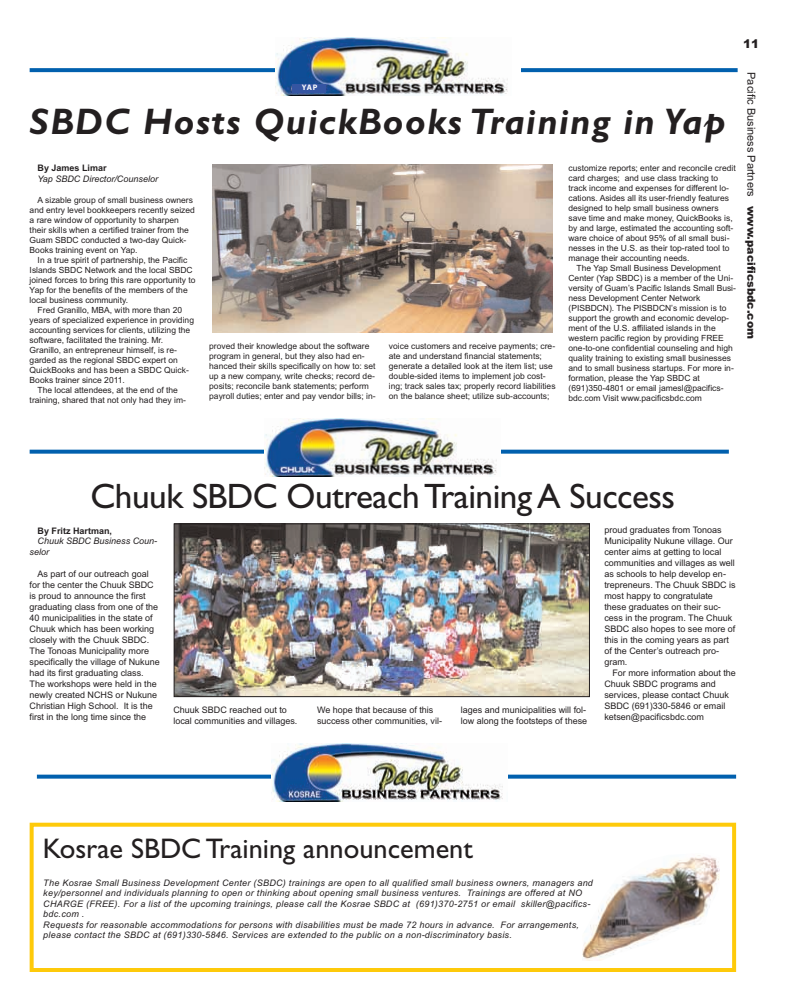
<style>
.page{position:relative;width:792px;height:1008px;background:#fff}
.page>*{position:absolute;margin:0;border:0;box-sizing:border-box;transform-origin:0 0}
.t1{font:italic 700 37px "Gill Sans";letter-spacing:.04em;color:#231f20}
.t2{font:35.3px "Gill Sans";letter-spacing:-.015em;color:#231f20}
.t3{font:28.4px "Gill Sans";color:#231f20}
.t4{font:900 12px "Arial";color:#231f20}
.t5{font:11px "Arial";color:#231f20}
.t6{font:9px/11px "Arial";color:#231f20}
.t7{font:italic 9px/10.5px "Arial";letter-spacing:.03em;color:#231f20}
.t8{font:italic 9px/11px "Arial";color:#231f20}
.t9{font:700 9px "Arial";color:#231f20}
.t10{font:8.5px/10px "Arial";color:#231f20}
.t11{font:700 8px "Myriad Pro";color:#fff}
.s1{font-weight:900}
</style>
<div class="page">
<div style="left:30px;top:823px;width:706px;height:149px;border:4px solid #feca0a"></div>
<svg style="left:30px;top:68px;width:708px;height:4px;background:#0965b0"></svg>
<div style="left:275px;top:34px;width:246px;height:64px;background:#fff"></div>
<img style="left:275px;top:37px;width:233px;height:58px">
<img style="left:583px;top:855px;width:136px;height:105px">
<img style="left:213px;top:165px;width:340px;height:168px">
<svg style="left:30px;top:450px;width:699px;height:4px;background:#176db4"></svg>
<img style="left:265px;top:419px;width:236px;height:58px">
<svg style="left:37px;top:775px;width:699px;height:4px;background:#186eb5"></svg>
<img style="left:272px;top:744px;width:236px;height:58px">
<img style="left:176px;top:526px;width:412px;height:169px">
<div style="left:174px;top:524px;width:416px;height:173px;border:1px solid #231f20"></div>
<div style="left:292px;top:84px;width:33px;height:8px;background:#3555a2"></div>
<h3 class="t4" style="left:743px;top:37px;width:18px">11</h3>
<p class="t11" style="left:302px;top:84px;width:17px">YAP</p>
<h1 class="t1" style="left:30px;top:107px;width:698px">SBDC Hosts QuickBooks Training in Yap</h1>
<p class="t9" style="left:38px;top:163px;width:71px">By James Limar</p>
<p class="t8" style="left:38px;top:174px;width:122px">Yap SBDC Director/Counselor</p>
<p class="t10" style="left:30px;top:195px;width:167px;text-indent:8px">A sizable group of small business owners and entry level bookkeepers recently seized a rare window of opportunity to sharpen their skills when a certified trainer from the Guam SBDC conducted a two-day Quick-Books training event on Yap.</p>
<p class="t10" style="left:38px;top:255px;width:151px">In a true spirit of partnership, the Pacific</p>
<p class="t10" style="left:30px;top:265px;width:164px">Islands SBDC Network and the local SBDC</p>
<p class="t10" style="left:30px;top:275px;width:167px">joined forces to bring this rare opportunity to</p>
<p class="t10" style="left:30px;top:285px;width:160px">Yap for the benefits of the members of the</p>
<p class="t10" style="left:30px;top:295px;width:100px">local business community.</p>
<p class="t10" style="left:38px;top:305px;width:146px">Fred Granillo, MBA, with more than 20</p>
<p class="t10" style="left:30px;top:315px;width:166px">years of specialized experience in providing</p>
<p class="t10" style="left:30px;top:325px;width:162px">accounting services for clients, utilizing the</p>
<p class="t10" style="left:30px;top:335px;width:135px">software, facilitated the training. Mr.</p>
<p class="t10" style="left:30px;top:345px;width:149px">Granillo, an entrepreneur himself, is re-</p>
<p class="t10" style="left:30px;top:355px;width:150px">garded as the regional SBDC expert on</p>
<p class="t10" style="left:30px;top:365px;width:161px">QuickBooks and has been a SBDC Quick-</p>
<p class="t10" style="left:30px;top:375px;width:97px">Books trainer since 2011.</p>
<p class="t10" style="left:38px;top:385px;width:142px">The local attendees, at the end of the</p>
<p class="t10" style="left:30px;top:395px;width:158px">training, shared that not only had they im-</p>
<p class="t10" style="left:209px;top:341px;width:168px">proved their knowledge about the software program in general, but they also had en&shy;hanced their skills specifically on how to: set up a new company, write checks; record de&shy;posits; reconcile bank statements; perform payroll duties; enter and pay vendor bills; in-</p>
<p class="t10" style="left:389px;top:341px;width:168px">voice customers and receive payments; cre&shy;ate and understand financial statements; generate a detailed look at the item list; use double-sided items to implement job cost&shy;ing; track sales tax; properly record liabilities on the balance sheet; utilize sub-accounts;</p>
<p class="t10" style="left:569px;top:163px;width:169px">customize reports; enter and reconcile credit</p>
<p class="t10" style="left:569px;top:173px;width:151px">card charges; and use class tracking to</p>
<p class="t10" style="left:569px;top:183px;width:162px">track income and expenses for different lo-</p>
<p class="t10" style="left:569px;top:193px;width:162px">cations. Asides all its user-friendly features</p>
<p class="t10" style="left:569px;top:203px;width:152px">designed to help small business owners</p>
<p class="t10" style="left:569px;top:213px;width:166px">save time and make money, QuickBooks is,</p>
<p class="t10" style="left:569px;top:223px;width:166px">by and large, estimated the accounting soft-</p>
<p class="t10" style="left:569px;top:233px;width:163px">ware choice of about 95% of all small busi-</p>
<p class="t10" style="left:569px;top:243px;width:163px">nesses in the U.S. as their top-rated tool to</p>
<p class="t10" style="left:569px;top:253px;width:122px">manage their accounting needs.</p>
<p class="t10" style="left:577px;top:263px;width:146px">The Yap Small Business Development</p>
<p class="t10" style="left:569px;top:273px;width:166px">Center (Yap SBDC) is a member of the Uni-</p>
<p class="t10" style="left:569px;top:283px;width:169px">versity of Guam’s Pacific Islands Small Busi-</p>
<p class="t10" style="left:569px;top:293px;width:133px">ness Development Center Network</p>
<p class="t10" style="left:569px;top:303px;width:159px">(PISBDCN). The PISBDCN’s mission is to</p>
<p class="t10" style="left:569px;top:313px;width:162px">support the growth and economic develop-</p>
<p class="t10" style="left:569px;top:323px;width:149px">ment of the U.S. affiliated islands in the</p>
<p class="t10" style="left:569px;top:333px;width:157px">western pacific region by providing FREE</p>
<p class="t10" style="left:569px;top:343px;width:166px">one-to-one confidential counseling and high</p>
<p class="t10" style="left:569px;top:353px;width:164px">quality training to existing small businesses</p>
<p class="t10" style="left:569px;top:363px;width:167px">and to small business startups. For more in-</p>
<p class="t10" style="left:569px;top:373px;width:133px">formation, please the Yap SBDC at</p>
<p class="t10" style="left:569px;top:383px;width:157px">(691)350-4801 or email jamesl@pacifics-</p>
<p class="t10" style="left:569px;top:393px;width:135px">bdc.com Visit www.pacificsbdc.com</p>
<p class="t5" style="left:758px;top:72px;width:268px;rotate:90deg">Pacific Business Partners <span class="s1">www.pacificsbdc.com</span></p>
<h2 class="t2" style="left:91px;top:483px;width:586px">Chuuk SBDC Outreach Training A Success</h2>
<p class="t9" style="left:38px;top:525px;width:76px">By Fritz Hartman,</p>
<p class="t8" style="left:30px;top:536px;width:129px;text-indent:8px">Chuuk SBDC Business Coun&shy;selor</p>
<p class="t6" style="left:30px;top:569px;width:132px;text-indent:8px">As part of our outreach goal for the center the Chuuk SBDC is proud to announce the first graduating class from one of the<br>40 municipalities in the state of<br>Chuuk which has been working closely with the Chuuk SBDC.<br>The Tonoas Municipality more specifically the village of Nukune had its first graduating class.<br>The workshops were held in the newly created NCHS or Nukune<br>Christian High School. It is the first in the long time since the</p>
<p class="t6" style="left:173px;top:705px;width:126px">Chuuk SBDC reached out to local communities and villages.</p>
<p class="t6" style="left:317px;top:705px;width:127px">We hope that because of this success other communities, vil-</p>
<p class="t6" style="left:461px;top:705px;width:128px">lages and municipalities will fol&shy;low along the footsteps of these</p>
<p class="t6" style="left:604px;top:525px;width:133px">proud graduates from Tonoas<br>Municipality Nukune village. Our center aims at getting to local communities and villages as well as schools to help develop en&shy;trepreneurs. The Chuuk SBDC is most happy to congratulate these graduates on their suc&shy;cess in the program. The Chuuk<br>SBDC also hopes to see more of this in the coming years as part of the Center’s outreach pro&shy;gram.</p>
<p class="t6" style="left:604px;top:668px;width:133px;text-indent:8px">For more information about the<br>Chuuk SBDC programs and services, please contact Chuuk<br>SBDC (691)330-5846 or email ketsen@pacificsbdc.com</p>
<h3 class="t3" style="left:43px;top:838px;width:432px">Kosrae SBDC Training announcement</h3>
<p class="t7" style="left:43px;top:878px;width:551px">The Kosrae Small Business Development Center (SBDC) trainings are open to all qualified small business owners, managers and key/personnel and individuals planning to open or thinking about opening small business ventures. Trainings are offered at NO CHARGE (FREE). For a list of the upcoming trainings, please call the Kosrae SBDC at (691)370-2751 or email skiller@pacifics&shy;bdc.com .<br>Requests for reasonable accommodations for persons with disabilities must be made 72 hours in advance. For arrangements, please contact the SBDC at (691)330-5846. Services are extended to the public on a non-discriminatory basis.</p>
</div>
